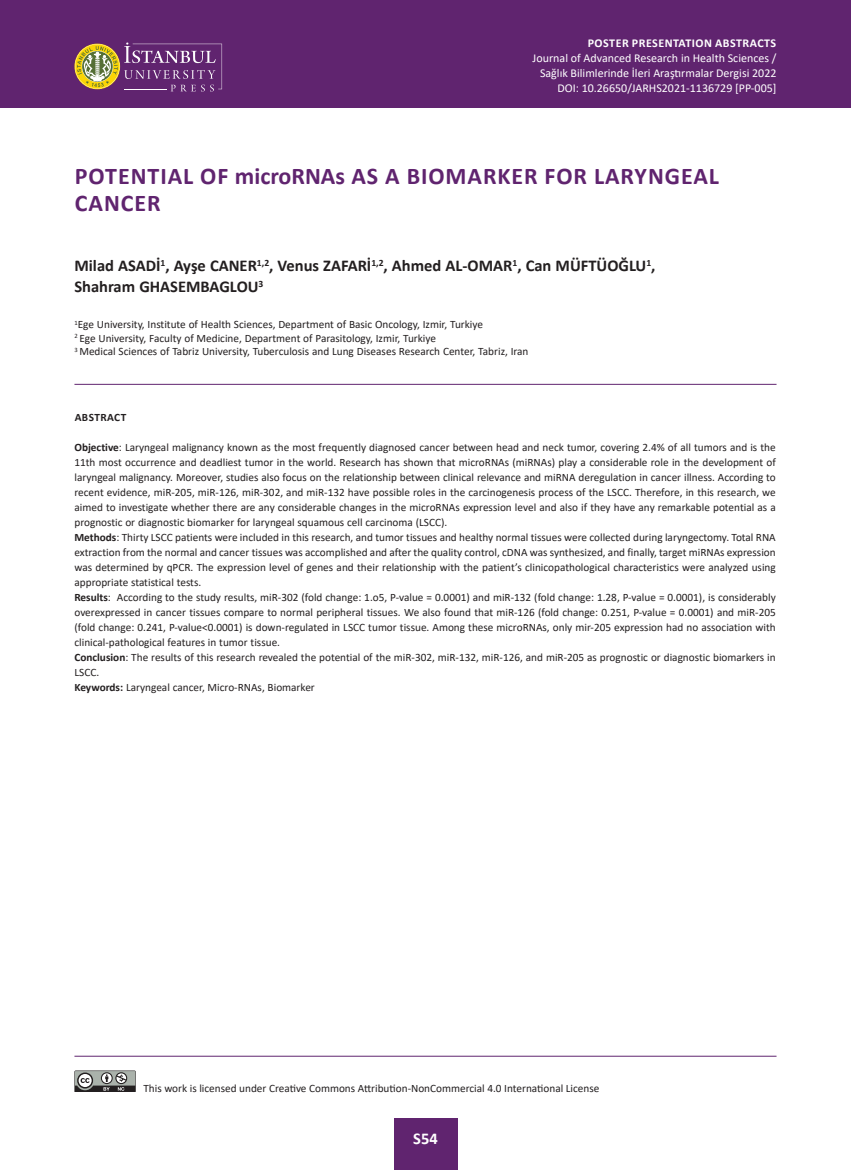
<style>
.page{position:relative;width:851px;height:1170px;background:#fff}
.page>*{position:absolute;margin:0;border:0;box-sizing:border-box;transform-origin:0 0}
.t1{font:700 24px/27px "Calibri";letter-spacing:.04em;color:#60246f}
.t2{font:700 16.5px/21px "Calibri";color:#231f20}
.t3{font:700 16.5px "Calibri";color:#fff}
.t4{font:12px/15px "Calibri";color:#fff;text-align:right}
.t5{font:700 12px "Calibri";letter-spacing:.04em;color:#fff}
.t6{font:11.25px/15px "Calibri";color:#231f20}
.t7{font:700 11.25px "Calibri";letter-spacing:.04em;color:#231f20}
.s1{font-weight:700}
</style>
<div class="page">
<div style="left:393px;top:1118px;width:64px;height:51px;background:#60246f"></div>
<div style="left:0;top:0;width:850px;height:107px;background:#60246f"></div>
<hr style="left:74px;top:1055px;width:702px;height:1px;background:#60246f">
<svg style="left:74px;top:1070px;width:62px;height:21px"></svg>
<svg style="left:74px;top:43px;width:148px;height:49px"></svg>
<hr style="left:74px;top:384px;width:702px;height:1px;background:#60246f">
<p class="t5" style="left:587px;top:34px;width:190px">POSTER PRESENTATION ABSTRACTS</p>
<p class="t4" style="left:532px;top:50px;width:245px">Journal of Advanced Research in Health Sciences /<br>Sağlık Bilimlerinde İleri Araştırmalar Dergisi 2022<br>DOI: 10.26650/JARHS2021-1136729 [PP-005]</p>
<h1 class="t1" style="left:75px;top:162px;width:645px">POTENTIAL OF microRNAs AS A BIOMARKER FOR LARYNGEAL<br>CANCER</h1>
<h2 class="t2" style="left:74px;top:255px;width:582px">Milad ASADİ<sup>1</sup>, Ayşe CANER<sup>1,2</sup>, Venus ZAFARİ<sup>1,2</sup>, Ahmed AL-OMAR<sup>1</sup>, Can MÜFTÜOĞLU<sup>1</sup>,<br>Shahram GHASEMBAGLOU<sup>3</sup></h2>
<p class="t6" style="left:74px;top:317px;width:455px;line-height:13.5px"><sup>1</sup>Ege University, Institute of Health Sciences, Department of Basic Oncology, Izmir, Turkiye<br><sup>2</sup> Ege University, Faculty of Medicine, Department of Parasitology, Izmir, Turkiye<br><sup>3</sup> Medical Sciences of Tabriz University, Tuberculosis and Lung Diseases Research Center, Tabriz, Iran</p>
<p class="t7" style="left:75px;top:409px;width:53px">ABSTRACT</p>
<p class="t6" style="left:74px;top:439px;width:702px"><span class="s1">Objective</span>: Laryngeal malignancy known as the most frequently diagnosed cancer between head and neck tumor, covering 2.4% of all tumors and is the 11th most occurrence and deadliest tumor in the world. Research has shown that microRNAs (miRNAs) play a considerable role in the development of laryngeal malignancy. Moreover, studies also focus on the relationship between clinical relevance and miRNA deregulation in cancer illness. According to recent evidence, miR-205, miR-126, miR-302, and miR-132 have possible roles in the carcinogenesis process of the LSCC. Therefore, in this research, we aimed to investigate whether there are any considerable changes in the microRNAs expression level and also if they have any remarkable potential as a prognostic or diagnostic biomarker for laryngeal squamous cell carcinoma (LSCC).<br><span class="s1">Methods</span>: Thirty LSCC patients were included in this research, and tumor tissues and healthy normal tissues were collected during laryngectomy. Total RNA extraction from the normal and cancer tissues was accomplished and after the quality control, cDNA was synthesized, and finally, target miRNAs expression was determined by qPCR. The expression level of genes and their relationship with the patient’s clinicopathological characteristics were analyzed using appropriate statistical tests.<br><span class="s1">Results</span>: According to the study results, miR-302 (fold change: 1.o5, P-value = 0.0001) and miR-132 (fold change: 1.28, P-value = 0.0001), is considerably overexpressed in cancer tissues compare to normal peripheral tissues. We also found that miR-126 (fold change: 0.251, P-value = 0.0001) and miR-205 (fold change: 0.241, P-value&lt;0.0001) is down-regulated in LSCC tumor tissue. Among these microRNAs, only mir-205 expression had no association with clinical-pathological features in tumor tissue.<br><span class="s1">Conclusion</span>: The results of this research revealed the potential of the miR-302, miR-132, miR-126, and miR-205 as prognostic or diagnostic biomarkers in LSCC.<br><span class="s1">Keywords:</span> Laryngeal cancer, Micro-RNAs, Biomarker</p>
<p class="t6" style="left:143px;top:1080px;width:457px">This work is licensed under Creative Commons Attribution-NonCommercial 4.0 International License</p>
<h2 class="t3" style="left:413px;top:1126px;width:26px">S54</h2>
</div>
